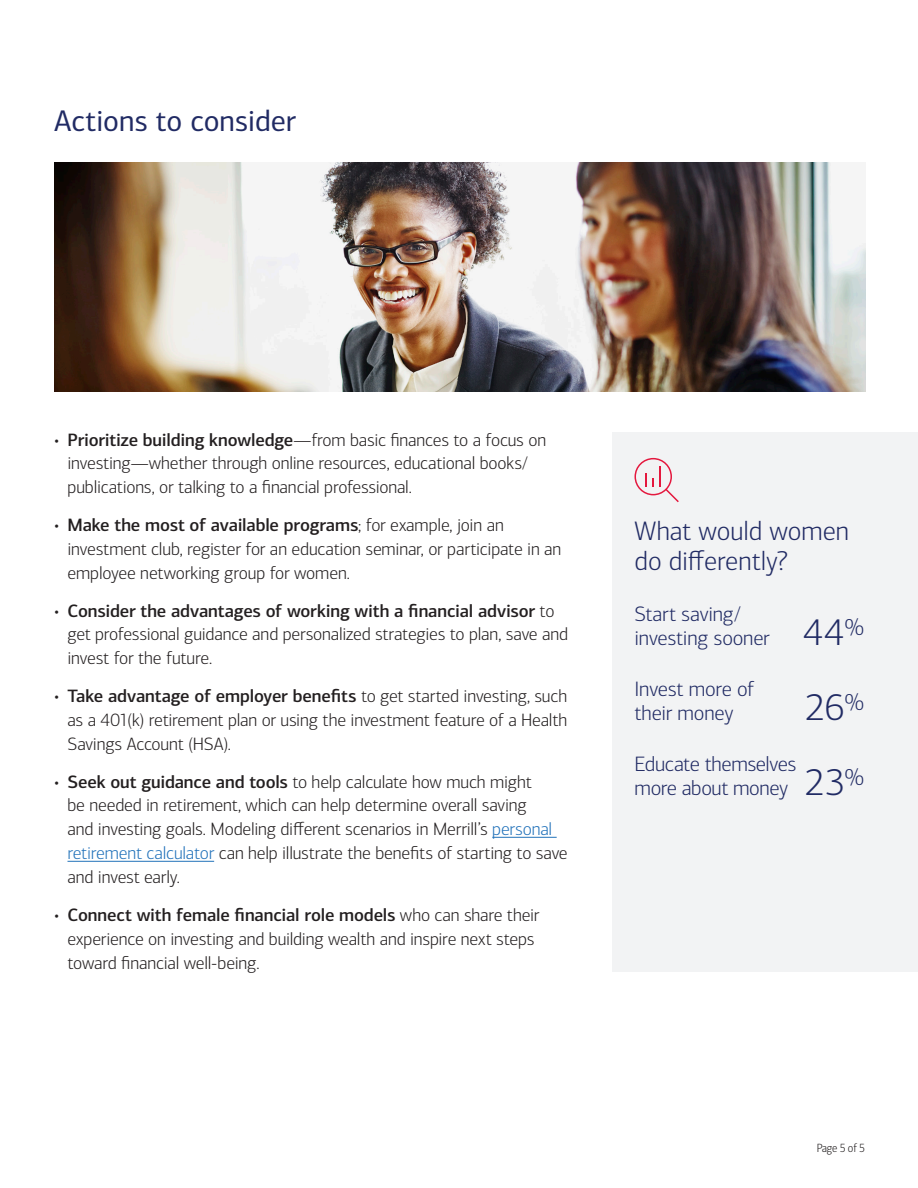
<style>
.page{position:relative;width:918px;height:1188px;background:#fff}
.page>*{position:absolute;margin:0;border:0;box-sizing:border-box;transform-origin:0 0}
.Call_Out_Text{font:300 37.5px "Connections";color:#212b64}
.Body_Header{font:30px "Connections";letter-spacing:.005em;color:#212b64}
.Body_Subhead{font:300 27px/30px "Connections";color:#212b64}
.Call_Out_Text-2{font:300 21px/24px "Connections";letter-spacing:-.015em;color:#212b64}
.t1{font:300 18px/24px "Connections";letter-spacing:-.01em;color:#231f20}
.t2{font:300 12px "Connections Cond";color:#231f20}
.s1{font-weight:500}
.s2{color:#2272ba}
.s3{font-size:37.5px}
</style>
<div class="page">
<img style="left:54px;top:162px;width:811px;height:230px">
<div style="left:612px;top:432px;width:306px;height:540px;background:#f2f3f4"></div>
<svg style="left:634px;top:458px;width:45px;height:44px"></svg>
<hr style="left:492px;top:837px;width:65px;height:1px;background:#2272ba">
<hr style="left:68px;top:861px;width:146px;height:1px;background:#2272ba">
<h2 class="Body_Header" style="left:54px;top:103px;width:244px">Actions to consider</h2>
<p class="t1" style="left:68px;top:428px;width:480px;text-indent:-14px">• <span class="s1">Prioritize building knowledge</span>—from basic finances to a focus on investing—whether through online resources, educational books/ publications, or talking to a financial professional.</p>
<p class="t1" style="left:68px;top:513px;width:495px;text-indent:-14px">• <span class="s1">Make the most of available programs</span>; for example, join an investment club, register for an education seminar, or participate in an employee networking group for women.</p>
<p class="t1" style="left:68px;top:599px;width:502px;text-indent:-14px">• <span class="s1">Consider the advantages of working with a financial advisor</span> to get professional guidance and personalized strategies to plan, save and invest for the future.</p>
<p class="t1" style="left:68px;top:684px;width:501px;text-align:justify;text-indent:-14px">• <span class="s1">Take advantage of employer benefits</span> to get started investing, such as a 401(k) retirement plan or using the investment feature of a Health Savings Account (HSA).</p>
<p class="t1" style="left:68px;top:770px;width:502px;text-indent:-14px">• <span class="s1">Seek out guidance and tools</span> to help calculate how much might<br>be needed in retirement, which can help determine overall saving<br>and investing goals. Modeling different scenarios in Merrill’s <span class="s2">personal retirement calculator</span> can help illustrate the benefits of starting to save and invest early.</p>
<p class="t1" style="left:68px;top:903px;width:474px;text-indent:-14px">• <span class="s1">Connect with female financial role models</span> who can share their experience on investing and building wealth and inspire next steps toward financial well-being.</p>
<h3 class="Body_Subhead" style="left:634px;top:516px;width:216px">What would women do differently?</h3>
<p class="Call_Out_Text-2" style="left:634px;top:602px;width:231px">Start saving/<br>investing sooner <span class="s3">44</span><sup>%</sup></p>
<p class="Call_Out_Text-2" style="left:634px;top:677px;width:121px">Invest more of their money</p>
<p class="Call_Out_Text" style="left:806px;top:686px;width:60px">26<sup>%</sup></p>
<p class="Call_Out_Text-2" style="left:634px;top:752px;width:231px">Educate themselves<br>more about money <span class="s3">23</span><sup>%</sup></p>
<p class="t2" style="left:817px;top:1141px;width:50px">Page 5 of 5</p>
</div>
